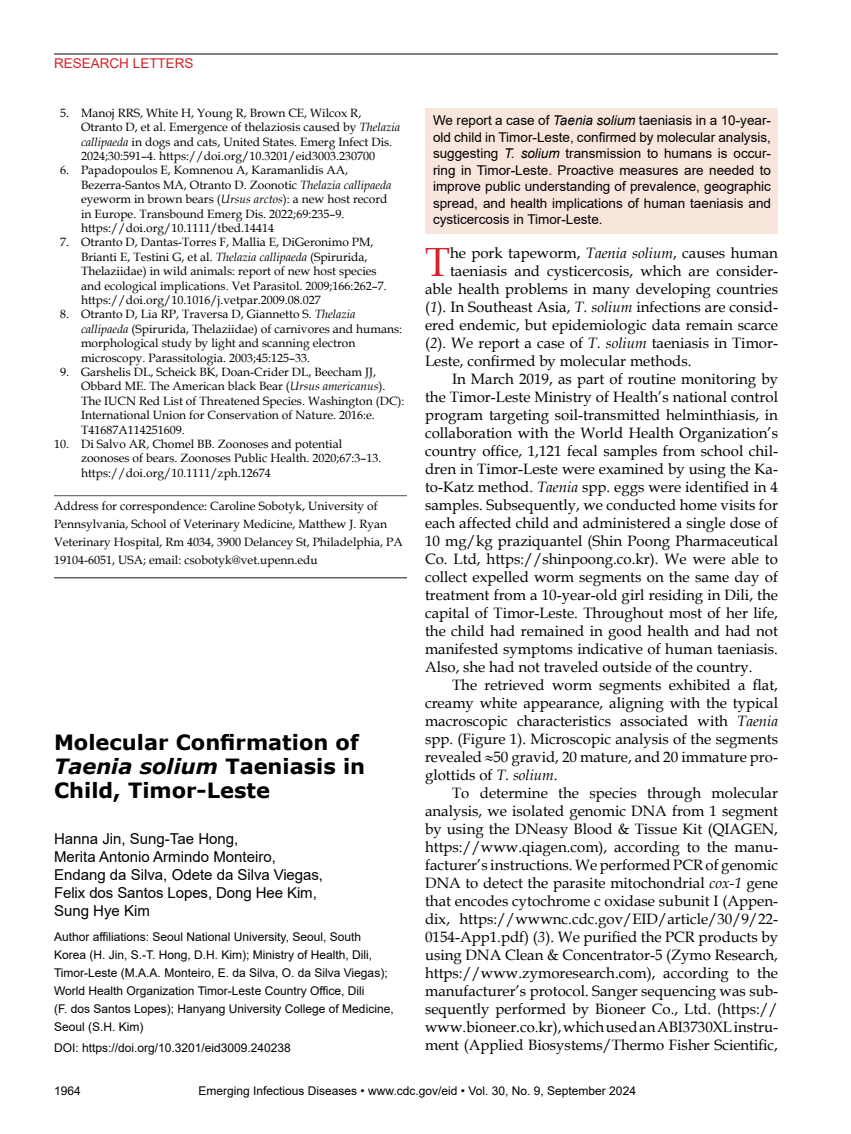
<style>
.page{position:relative;width:851px;height:1134px;background:#fff}
.page>*{position:absolute;margin:0;border:0;box-sizing:border-box;transform-origin:0 0}
.t1{font:40.8px "Book Antiqua";color:#d2232a}
.t2{font:700 21px/24px "Verdana";color:#000}
.t3{font:15px "Book Antiqua";color:#000}
.t4{font:15px/18px "Arial";color:#000}
.t5{font:13.5px/16.5px "Arial";color:#000;text-align:justify}
.t6{font:13.5px "Arial";color:#d2232a}
.t7{font:12px/14.4px "Book Antiqua";color:#000}
.t8{font:12px/18px "Arial";color:#000}
.s1{font-style:italic}
</style>
<div class="page">
<hr style="left:54px;top:54px;width:724px;height:1px;background:#000">
<hr style="left:54px;top:495px;width:353px;height:1px;background:#636466">
<hr style="left:54px;top:577px;width:353px;height:1px;background:#333">
<div style="left:425px;top:108px;width:352px;height:125px;background:#f8e5dc"></div>
<p class="t6" style="left:54px;top:54px;width:141px">RESEARCH LETTERS</p>
<p class="t7" style="left:81px;top:105px;width:320px;text-indent:-21px">5. Manoj RRS, White H, Young R, Brown CE, Wilcox R, Otranto D, et al. Emergence of thelaziosis caused by <span class="s1">Thelazia callipaeda</span> in dogs and cats, United States. Emerg Infect Dis.<br>2024;30:591–4. https://doi.org/10.3201/eid3003.230700</p>
<p class="t7" style="left:81px;top:163px;width:312px;text-indent:-21px">6. Papadopoulos E, Komnenou A, Karamanlidis AA, Bezerra-Santos MA, Otranto D. Zoonotic <span class="s1">Thelazia callipaeda </span>eyeworm in brown bears (<span class="s1">Ursus arctos</span>): a new host record in Europe. Transbound Emerg Dis. 2022;69:235–9. https://doi.org/10.1111/tbed.14414</p>
<p class="t7" style="left:81px;top:235px;width:307px;text-indent:-21px">7. Otranto D, Dantas-Torres F, Mallia E, DiGeronimo PM, Brianti E, Testini G, et al. <span class="s1">Thelazia callipaeda</span> (Spirurida, Thelaziidae) in wild animals: report of new host species and ecological implications. Vet Parasitol. 2009;166:262–7. https://doi.org/10.1016/j.vetpar.2009.08.027</p>
<p class="t7" style="left:81px;top:307px;width:322px;text-indent:-21px">8. Otranto D, Lia RP, Traversa D, Giannetto S. <span class="s1">Thelazia callipaeda</span> (Spirurida, Thelaziidae) of carnivores and humans: morphological study by light and scanning electron microscopy. Parassitologia. 2003;45:125–33.</p>
<p class="t7" style="left:81px;top:364px;width:325px;text-indent:-21px">9. Garshelis DL, Scheick BK, Doan-Crider DL, Beecham JJ, Obbard ME. The American black Bear (<span class="s1">Ursus americanus</span>).<br>The IUCN Red List of Threatened Species. Washington (DC):<br>International Union for Conservation of Nature. 2016:e.<br>T41687A114251609.</p>
<p class="t7" style="left:81px;top:436px;width:302px;text-indent:-27px">10. Di Salvo AR, Chomel BB. Zoonoses and potential zoonoses of bears. Zoonoses Public Health. 2020;67:3–13. https://doi.org/10.1111/zph.12674</p>
<p class="t7" style="left:54px;top:496px;width:350px;line-height:18px">Address for correspondence: Caroline Sobotyk, University of Pennsylvania, School of Veterinary Medicine, Matthew J. Ryan Veterinary Hospital, Rm 4034, 3900 Delancey St, Philadelphia, PA 19104-6051, USA; email: csobotyk@vet.upenn.edu</p>
<h2 class="t2" style="left:54px;top:730px;width:313px">Molecular Confirmation of<br><span class="s1">Taenia solium</span> Taeniasis in<br>Child, Timor-Leste</h2>
<p class="t4" style="left:54px;top:830px;width:270px">Hanna Jin, Sung-Tae Hong,<br>Merita Antonio Armindo Monteiro,<br>Endang da Silva, Odete da Silva Viegas,<br>Felix dos Santos Lopes, Dong Hee Kim,<br>Sung Hye Kim</p>
<p class="t8" style="left:54px;top:928px;width:341px">Author affiliations: Seoul National University, Seoul, South Korea (H. Jin, S.-T. Hong, D.H. Kim); Ministry of Health, Dili, Timor-Leste (M.A.A. Monteiro, E. da Silva, O. da Silva Viegas); World Health Organization Timor-Leste Country Office, Dili<br>(F. dos Santos Lopes); Hanyang University College of Medicine, Seoul (S.H. Kim)</p>
<p class="t8" style="left:54px;top:1039px;width:238px">DOI: https://doi.org/10.3201/eid3009.240238</p>
<p class="t5" style="left:433px;top:112px;width:339px">We report a case of <span class="s1">Taenia solium</span> taeniasis in a 10-year&shy;old child in Timor-Leste, confirmed by molecular analysis, suggesting <span class="s1">T. solium</span> transmission to humans is occur&shy;ring in Timor-Leste. Proactive measures are needed to improve public understanding of prevalence, geographic spread, and health implications of human taeniasis and cysticercosis in Timor-Leste.</p>
<h1 class="t1" style="left:425px;top:234px;width:26px">T</h1>
<p class="t3" style="left:450px;top:243px;width:329px">he pork tapeworm, <span class="s1">Taenia solium</span>, causes human</p>
<p class="t3" style="left:450px;top:261px;width:329px">taeniasis and cysticercosis, which are consider-</p>
<p class="t3" style="left:425px;top:279px;width:354px">able health problems in many developing countries</p>
<p class="t3" style="left:425px;top:297px;width:354px">(<span class="s1">1</span>). In Southeast Asia, <span class="s1">T. solium</span> infections are consid-</p>
<p class="t3" style="left:425px;top:315px;width:354px">ered endemic, but epidemiologic data remain scarce</p>
<p class="t3" style="left:425px;top:333px;width:354px">(<span class="s1">2</span>). We report a case of <span class="s1">T. solium</span> taeniasis in Timor-</p>
<p class="t3" style="left:425px;top:351px;width:268px">Leste, confirmed by molecular methods.</p>
<p class="t3" style="left:452px;top:369px;width:327px">In March 2019, as part of routine monitoring by</p>
<p class="t3" style="left:425px;top:387px;width:354px">the Timor-Leste Ministry of Health’s national control</p>
<p class="t3" style="left:425px;top:405px;width:354px">program targeting soil-transmitted helminthiasis, in</p>
<p class="t3" style="left:425px;top:423px;width:354px">collaboration with the World Health Organization’s</p>
<p class="t3" style="left:425px;top:441px;width:354px">country office, 1,121 fecal samples from school chil-</p>
<p class="t3" style="left:425px;top:459px;width:354px">dren in Timor-Leste were examined by using the Ka-</p>
<p class="t3" style="left:425px;top:477px;width:354px">to-Katz method. <span class="s1">Taenia</span> spp. eggs were identified in 4</p>
<p class="t3" style="left:425px;top:495px;width:354px">samples. Subsequently, we conducted home visits for</p>
<p class="t3" style="left:425px;top:513px;width:354px">each affected child and administered a single dose of</p>
<p class="t3" style="left:425px;top:531px;width:354px">10 mg/kg praziquantel (Shin Poong Pharmaceutical</p>
<p class="t3" style="left:425px;top:549px;width:354px">Co. Ltd, https://shinpoong.co.kr). We were able to</p>
<p class="t3" style="left:425px;top:567px;width:354px">collect expelled worm segments on the same day of</p>
<p class="t3" style="left:425px;top:585px;width:354px">treatment from a 10-year-old girl residing in Dili, the</p>
<p class="t3" style="left:425px;top:603px;width:354px">capital of Timor-Leste. Throughout most of her life,</p>
<p class="t3" style="left:425px;top:621px;width:354px">the child had remained in good health and had not</p>
<p class="t3" style="left:425px;top:639px;width:354px">manifested symptoms indicative of human taeniasis.</p>
<p class="t3" style="left:425px;top:657px;width:329px">Also, she had not traveled outside of the country.</p>
<p class="t3" style="left:452px;top:675px;width:327px">The retrieved worm segments exhibited a flat,</p>
<p class="t3" style="left:425px;top:693px;width:354px">creamy white appearance, aligning with the typical</p>
<p class="t3" style="left:425px;top:711px;width:354px">macroscopic characteristics associated with <span class="s1">Taenia</span></p>
<p class="t3" style="left:425px;top:729px;width:354px">spp. (Figure 1). Microscopic analysis of the segments</p>
<p class="t3" style="left:425px;top:747px;width:354px">revealed ≈50 gravid, 20 mature, and 20 immature pro-</p>
<p class="t3" style="left:425px;top:765px;width:134px">glottids of <span class="s1">T. solium</span>.</p>
<p class="t3" style="left:452px;top:783px;width:327px">To determine the species through molecular</p>
<p class="t3" style="left:425px;top:801px;width:354px">analysis, we isolated genomic DNA from 1 segment</p>
<p class="t3" style="left:425px;top:819px;width:354px">by using the DNeasy Blood &amp; Tissue Kit (QIAGEN,</p>
<p class="t3" style="left:425px;top:837px;width:354px">https://www.qiagen.com), according to the manu-</p>
<p class="t3" style="left:425px;top:855px;width:354px">facturer’s instructions. We performed PCR of genomic</p>
<p class="t3" style="left:425px;top:873px;width:354px">DNA to detect the parasite mitochondrial <span class="s1">cox-1</span> gene</p>
<p class="t3" style="left:425px;top:891px;width:354px">that encodes cytochrome c oxidase subunit I (Appen-</p>
<p class="t3" style="left:425px;top:909px;width:354px">dix, https://wwwnc.cdc.gov/EID/article/30/9/22-</p>
<p class="t3" style="left:425px;top:927px;width:354px">0154-App1.pdf) (<span class="s1">3</span>). We purified the PCR products by</p>
<p class="t3" style="left:425px;top:945px;width:354px">using DNA Clean &amp; Concentrator-5 (Zymo Research,</p>
<p class="t3" style="left:425px;top:963px;width:354px">https://www.zymoresearch.com), according to the</p>
<p class="t3" style="left:425px;top:981px;width:354px">manufacturer’s protocol. Sanger sequencing was sub-</p>
<p class="t3" style="left:425px;top:999px;width:354px">sequently performed by Bioneer Co., Ltd. (https://</p>
<p class="t3" style="left:425px;top:1017px;width:354px">www.bioneer.co.kr), which used an ABI3730XL instru-</p>
<p class="t3" style="left:425px;top:1035px;width:354px">ment (Applied Biosystems/Thermo Fisher Scientific,</p>
<p class="t8" style="left:54px;top:1082px;width:28px">1964</p>
<p class="t8" style="left:198px;top:1082px;width:439px">Emerging Infectious Diseases • www.cdc.gov/eid • Vol. 30, No. 9, September 2024</p>
</div>
